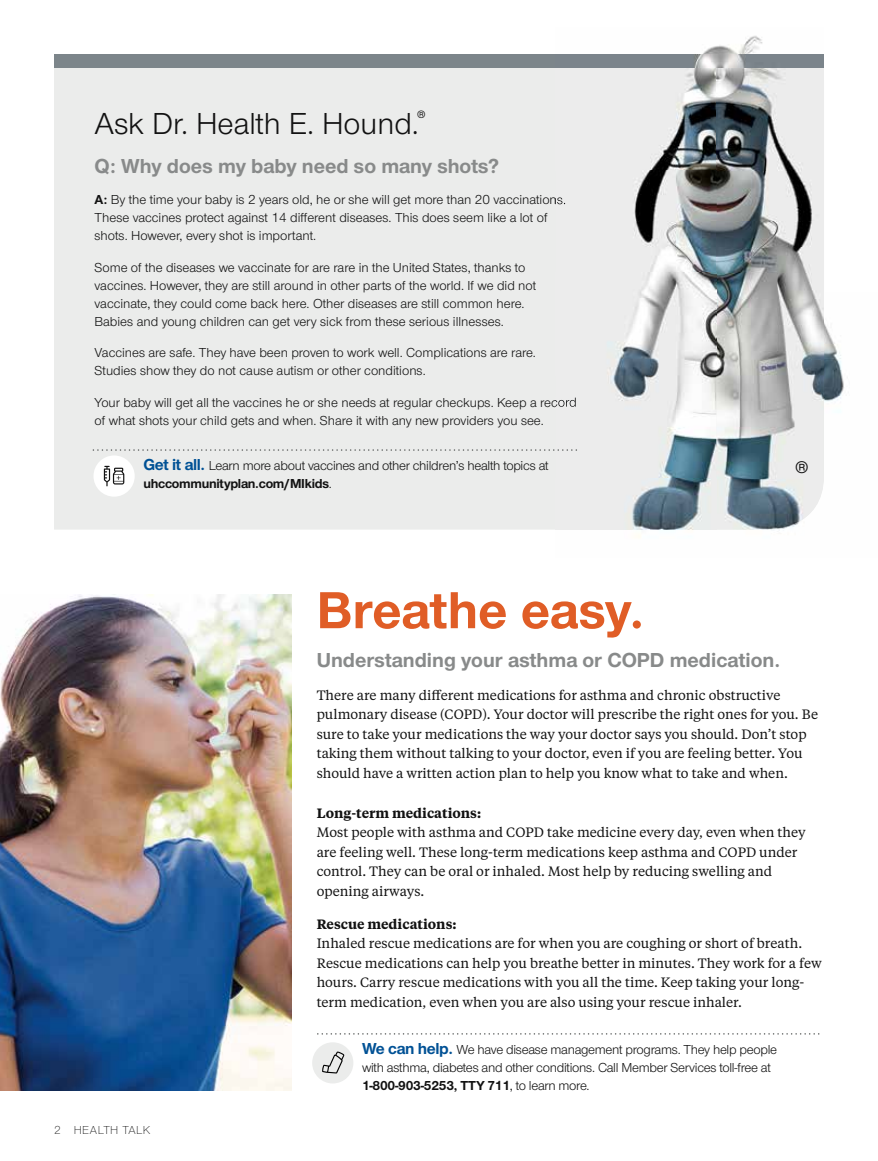
<style>
.page{position:relative;width:878px;height:1161px;background:#fff}
.page>*{position:absolute;margin:0;border:0;box-sizing:border-box;transform-origin:0 0}
.t1{font:700 54px "UHC Sans";color:#e05d26}
.t2{font:31.5px "UHC Sans";color:#121212}
.t3{font:29.25px "UHC Sans";color:#121212}
.t4{font:700 21px "UHC Sans";color:#888a8a}
.t5{font:13.5px/19.5px "UHC Serif Text";color:#121212}
.t6{font:13.5px/18px "UHC Sans";color:#121212}
.t7{font:13.5px/18px "UHC Sans";letter-spacing:-.02em;color:#121212}
.t8{font:600 13.5px "UHC Serif Text";color:#121212}
.t9{font:300 12px "UHC Sans";letter-spacing:.04em;color:#121212}
.s1{font-weight:700}
.s2{font-weight:700;font-size:16.5px;color:#005195}
</style>
<div class="page">
<div style="left:54px;top:68px;width:501px;height:462px;background:#ebeceb"></div>
<div style="left:54px;top:54px;width:770px;height:14px;background:#7c858a"></div>
<img style="left:703px;top:35px;width:60px;height:19px">
<img style="left:824px;top:324px;width:20px;height:78px">
<img style="left:824px;top:323px;width:1px;height:23px">
<img style="left:555px;top:54px;width:269px;height:476px">
<svg style="left:555px;top:195px;width:11px;height:12px"></svg>
<img style="left:555px;top:398px;width:21px;height:11px">
<svg style="left:317px;top:1033px;width:502px;height:2px"></svg>
<div style="left:312px;top:1042px;width:41px;height:41px;background:#ebeceb;border-radius:50%"></div>
<svg style="left:322px;top:1051px;width:23px;height:23px"></svg>
<img style="left:0;top:594px;width:291px;height:497px">
<svg style="left:93px;top:449px;width:484px;height:2px"></svg>
<div style="left:93px;top:455px;width:42px;height:42px;background:#fff;border-radius:50%"></div>
<svg style="left:104px;top:466px;width:20px;height:20px"></svg>
<h2 class="t2" style="left:94px;top:103px;width:333px">Ask Dr. Health E. Hound.<sup>®</sup></h2>
<h3 class="t4" style="left:94px;top:152px;width:406px">Q: Why does my baby need so many shots?</h3>
<p class="t6" style="left:94px;top:190px;width:473px"><span class="s1">A:</span> By the time your baby is 2 years old, he or she will get more than 20 vaccinations.<br>These vaccines protect against 14 different diseases. This does seem like a lot of shots. However, every shot is important.</p>
<p class="t6" style="left:94px;top:258px;width:443px">Some of the diseases we vaccinate for are rare in the United States, thanks to vaccines. However, they are still around in other parts of the world. If we did not vaccinate, they could come back here. Other diseases are still common here.<br>Babies and young children can get very sick from these serious illnesses.</p>
<p class="t6" style="left:94px;top:343px;width:443px">Vaccines are safe. They have been proven to work well. Complications are rare.<br>Studies show they do not cause autism or other conditions.</p>
<p class="t6" style="left:94px;top:393px;width:483px">Your baby will get all the vaccines he or she needs at regular checkups. Keep a record of what shots your child gets and when. Share it with any new providers you see.</p>
<p class="t7" style="left:143px;top:457px;width:407px"><span class="s2">Get it all.</span> Learn more about vaccines and other children’s health topics at <span class="s1">uhccommunityplan.com/MIkids</span>.</p>
<h3 class="t3" style="left:794px;top:452px;width:17px">®</h3>
<p class="t9" style="left:54px;top:1122px;width:98px">2 HEALTH TALK</p>
<h1 class="t1" style="left:316px;top:574px;width:329px">Breathe easy.</h1>
<h3 class="t4" style="left:316px;top:646px;width:465px">Understanding your asthma or COPD medication.</h3>
<p class="t5" style="left:316px;top:685px;width:503px">There are many different medications for asthma and chronic obstructive pulmonary disease (COPD). Your doctor will prescribe the right ones for you. Be sure to take your medications the way your doctor says you should. Don’t stop taking them without talking to your doctor, even if you are feeling better. You should have a written action plan to help you know what to take and when.</p>
<p class="t8" style="left:316px;top:803px;width:166px">Long-term medications:</p>
<p class="t5" style="left:316px;top:822px;width:490px">Most people with asthma and COPD take medicine every day, even when they are feeling well. These long-term medications keep asthma and COPD under control. They can be oral or inhaled. Most help by reducing swelling and opening airways.</p>
<p class="t8" style="left:316px;top:914px;width:141px">Rescue medications:</p>
<p class="t5" style="left:316px;top:933px;width:506px">Inhaled rescue medications are for when you are coughing or short of breath.<br>Rescue medications can help you breathe better in minutes. They work for a few hours. Carry rescue medications with you all the time. Keep taking your long&shy;term medication, even when you are also using your rescue inhaler.</p>
<p class="t7" style="left:362px;top:1040px;width:416px"><span class="s2">We can help.</span> We have disease management programs. They help people with asthma, diabetes and other conditions. Call Member Services toll-free at<br><span class="s1">1-800-903-5253, TTY 711</span>, to learn more.</p>
</div>
